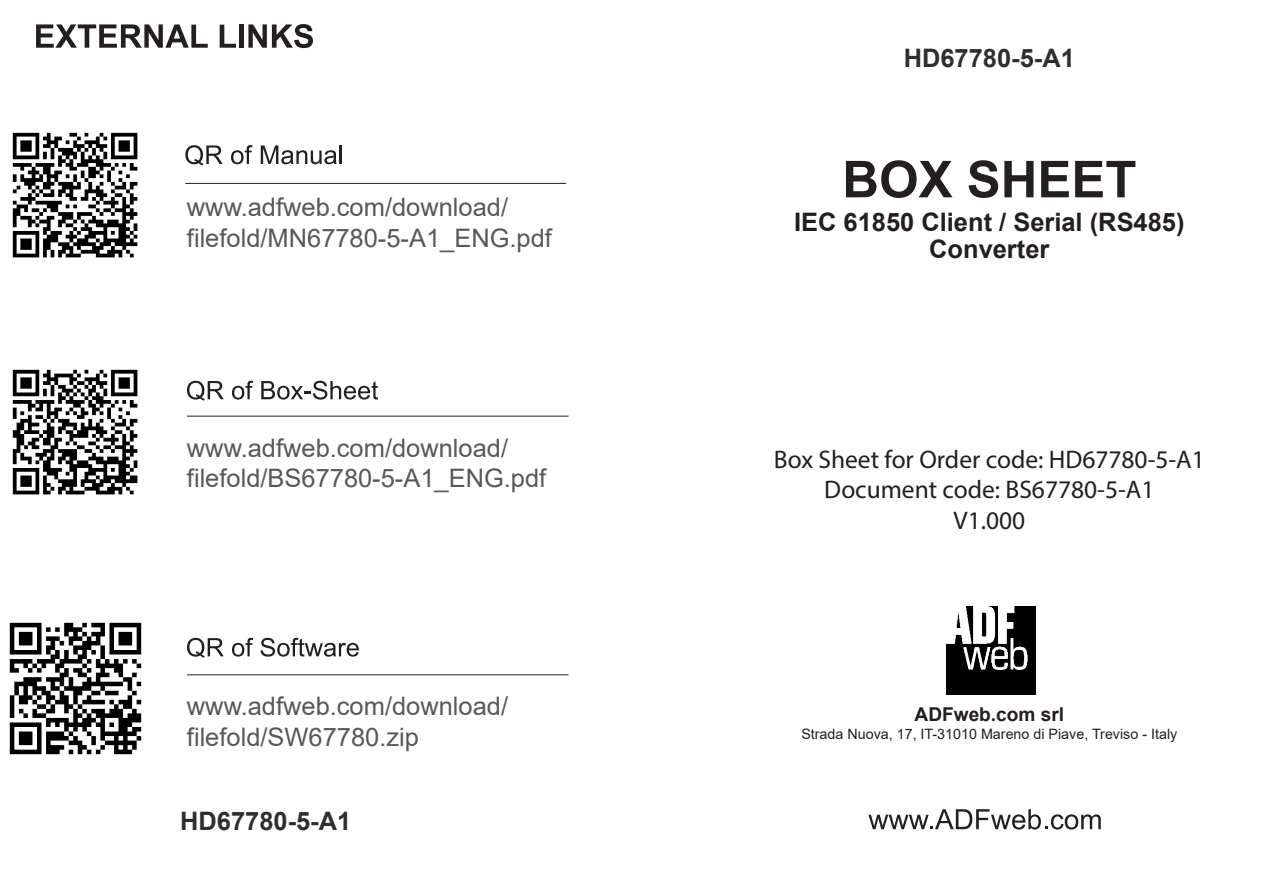
<style>
.page{position:relative;width:1263px;height:893px;background:#fff}
.page>*{position:absolute;margin:0;border:0;box-sizing:border-box;transform-origin:0 0}
.t1{font:700 51px "Arial";color:#231f20}
.t2{font:25.5px/30.6px "Arial";color:#57585a}
.t3{font:25.5px/30.6px "Myriad Pro";color:#231f20;text-align:center}
.t4{font:700 25.5px/27.6px "Arial";color:#231f20;text-align:center}
.t5{font:700 25.5px "Arial";color:rgb(35 31 32/.94)}
.t6{font:700 19.2px "Arial";color:#231f20}
.t7{font:14.4px "Arial";color:#231f20}
</style>
<div class="page">
<img style="left:12px;top:132px;width:126px;height:126px">
<img style="left:12px;top:369px;width:126px;height:126px">
<img style="left:9px;top:622px;width:133px;height:133px">
<svg style="left:36px;top:24px;width:172px;height:24px"></svg>
<svg style="left:220px;top:25px;width:16px;height:23px"></svg>
<div style="left:239px;top:24px;width:5px;height:24px;background:#231f20"></div>
<svg style="left:248px;top:24px;width:65px;height:24px"></svg>
<svg style="left:187px;top:381px;width:37px;height:20px"></svg>
<svg style="left:232px;top:381px;width:21px;height:19px"></svg>
<svg style="left:261px;top:381px;width:117px;height:19px"></svg>
<hr style="left:187px;top:416px;width:381px;height:1px;background:#231f20">
<svg style="left:187px;top:638px;width:37px;height:20px"></svg>
<svg style="left:232px;top:638px;width:21px;height:19px"></svg>
<svg style="left:261px;top:638px;width:98px;height:19px"></svg>
<hr style="left:187px;top:674px;width:381px;height:1px;background:#231f20">
<svg style="left:868px;top:809px;width:233px;height:20px"></svg>
<img style="left:947px;top:606px;width:88px;height:89px">
<hr style="left:185px;top:183px;width:381px;height:1px;background:#231f20">
<svg style="left:185px;top:145px;width:38px;height:20px"></svg>
<svg style="left:231px;top:145px;width:22px;height:19px"></svg>
<svg style="left:261px;top:145px;width:76px;height:19px"></svg>
<hr style="left:339px;top:145px;width:3px;height:19px;background:#231f20">
<p class="t2" style="left:187px;top:192px;width:366px">www.adfweb.com/download/ filefold/MN67780-5-A1_ENG.pdf</p>
<p class="t2" style="left:187px;top:432px;width:361px">www.adfweb.com/download/ filefold/BS67780-5-A1_ENG.pdf</p>
<p class="t5" style="left:904px;top:40px;width:173px">HD67780-5-A1</p>
<h1 class="t1" style="left:842px;top:143px;width:296px">BOX SHEET</h1>
<p class="t4" style="left:794px;top:208px;width:392px">IEC 61850 Client / Serial (RS485)<br>Converter</p>
<p class="t3" style="left:774px;top:444px;width:432px">Box Sheet for Order code: HD67780-5-A1<br>Document code: BS67780-5-A1<br>V1.000</p>
<p class="t2" style="left:187px;top:691px;width:323px">www.adfweb.com/download/ filefold/SW67780.zip</p>
<p class="t6" style="left:914px;top:701px;width:151px">ADFweb.com srl</p>
<p class="t7" style="left:801px;top:724px;width:377px">Strada Nuova, 17, IT-31010 Mareno di Piave, Treviso - Italy</p>
<p class="t5" style="left:180px;top:803px;width:173px">HD67780-5-A1</p>
</div>
